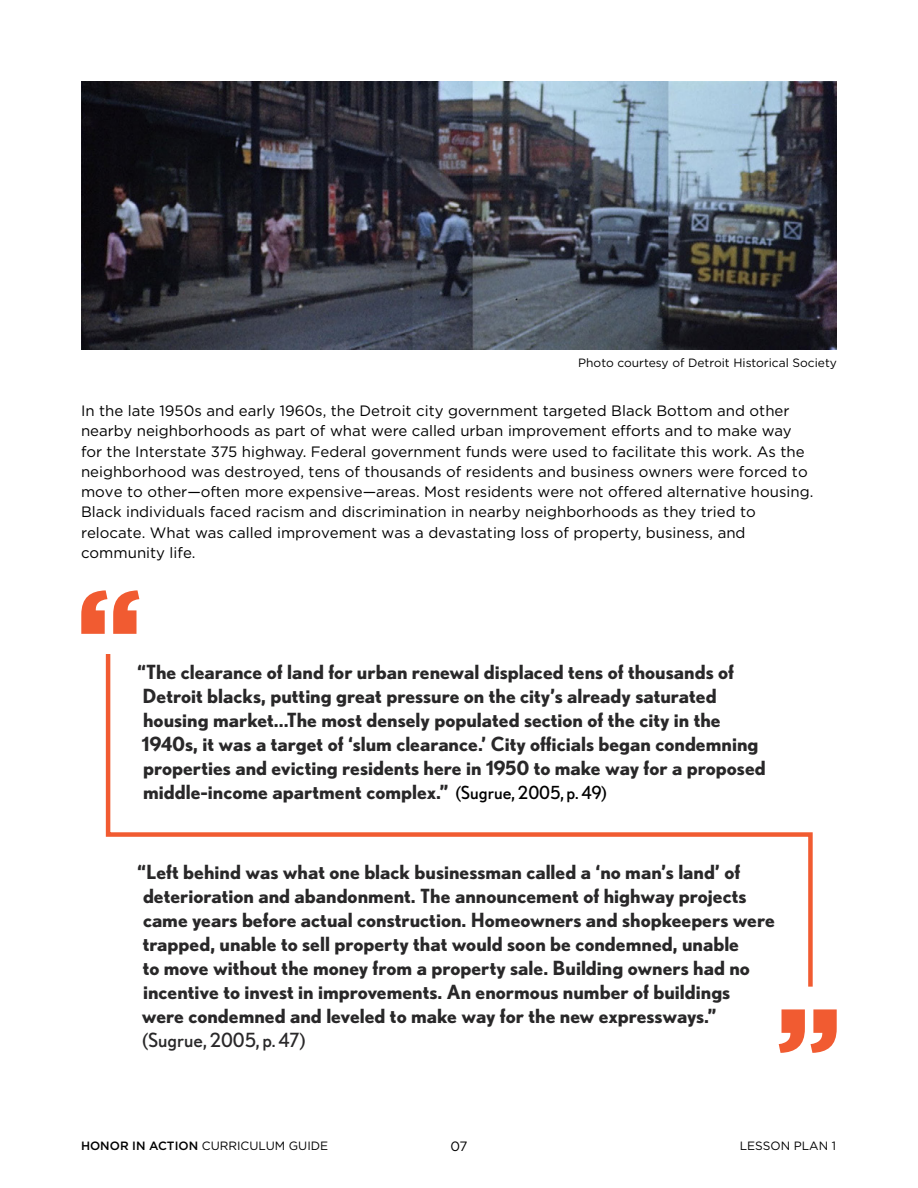
<style>
.page{position:relative;width:918px;height:1188px;background:#fff}
.page>*{position:absolute;margin:0;border:0;box-sizing:border-box;transform-origin:0 0}
.t1{font:900 120px "Gotham";color:#f15b31}
.t2{font:700 19.5px/24px "Nobel";color:#292829}
.t3{font:15px/20.2px "Gotham";color:#000}
.t4{font:13.5px "Gotham";color:#000}
.t5{font:12px "Gotham";color:#000}
.s1{font-weight:400;font-size:18px;color:#000}
.s2{font-weight:400}
.s3{font-weight:500}
</style>
<div class="page">
<img style="left:81px;top:81px;width:756px;height:269px">
<svg style="left:105px;top:654px;width:708px;height:333px"></svg>
<p class="t5" style="left:578px;top:355px;width:260px">Photo courtesy of Detroit Historical Society</p>
<p class="t3" style="left:81px;top:400px;width:734px">In the late 1950s and early 1960s, the Detroit city government targeted Black Bottom and other nearby neighborhoods as part of what were called urban improvement efforts and to make way for the Interstate 375 highway. Federal government funds were used to facilitate this work. As the neighborhood was destroyed, tens of thousands of residents and business owners were forced to move to other—often more expensive—areas. Most residents were not offered alternative housing.<br>Black individuals faced racism and discrimination in nearby neighborhoods as they tried to relocate. What was called improvement was a devastating loss of property, business, and community life.</p>
<h1 class="t1" style="left:76px;top:550px;width:67px">“</h1>
<p class="t2" style="left:137px;top:660px;width:630px">“The clearance of land for urban renewal displaced tens of thousands of Detroit blacks, putting great pressure on the city’s already saturated housing market...The most densely populated section of the city in the 1940s, it was a target of ‘slum clearance.’ City officials began condemning properties and evicting residents here in 1950 to make way for a proposed middle-income apartment complex.” <span class="s1">(Sugrue, 2005, p. 49)</span></p>
<p class="t2" style="left:137px;top:860px;width:639px">“Left behind was what one black businessman called a ‘no man’s land’ of deterioration and abandonment. The announcement of highway projects came years before actual construction. Homeowners and shopkeepers were trapped, unable to sell property that would soon be condemned, unable<br>to move without the money from a property sale. Building owners had no incentive to invest in improvements. An enormous number of buildings<br>were condemned and leveled to make way for the new expressways.” <span class="s2">(Sugrue, 2005, p. 47)</span></p>
<h1 class="t1" style="left:776px;top:968px;width:67px">”</h1>
<p class="t5" style="left:81px;top:1138px;width:249px"><span class="s3">HONOR IN ACTION</span> CURRICULUM GUIDE</p>
<p class="t5" style="left:740px;top:1138px;width:98px">LESSON PLAN 1</p>
<p class="t4" style="left:450px;top:1137px;width:19px">07</p>
</div>
